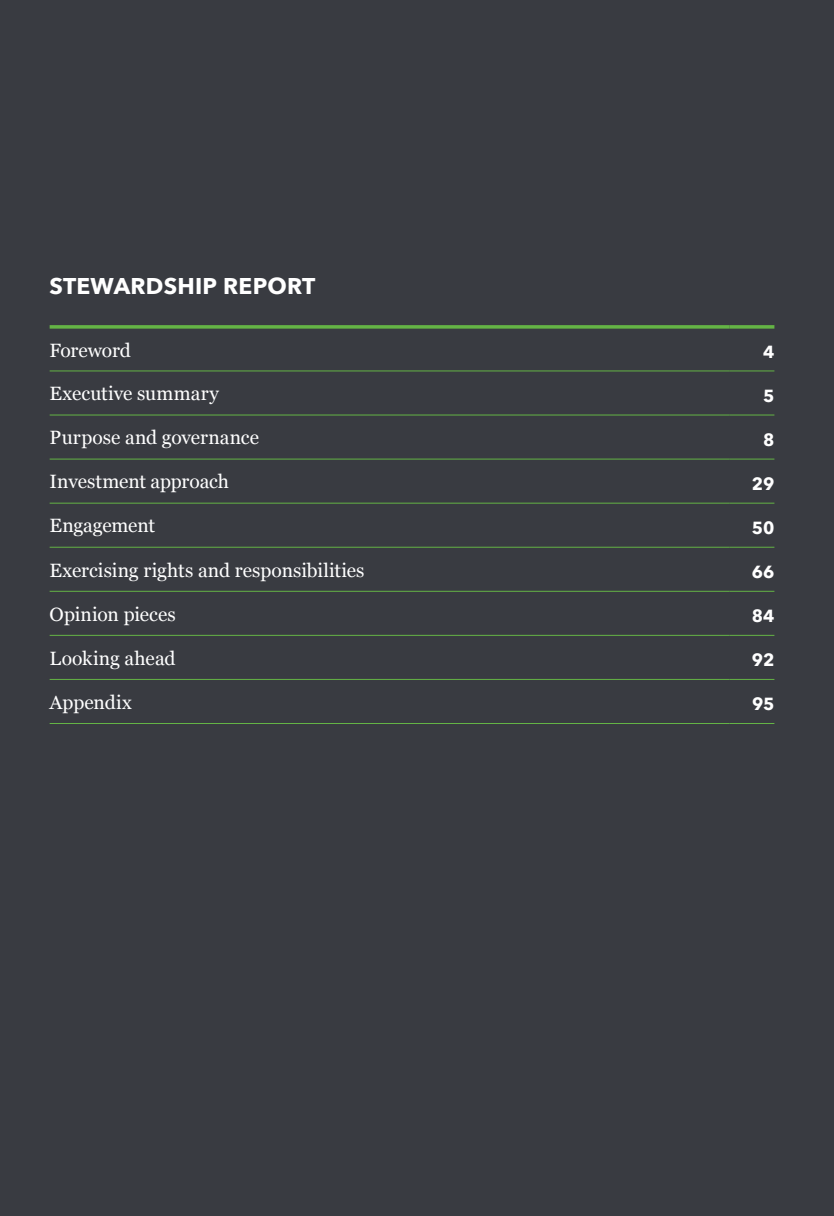
<style>
.page{position:relative;width:834px;height:1216px;background:#fff}
.page>*{position:absolute;margin:0;border:0;box-sizing:border-box;transform-origin:0 0}
.t1{font:700 22.75px "Avenir Next";letter-spacing:.01em;color:#fff}
.t2{font:19.25px "Georgia";color:#fff}
.t3{font:700 17.5px "Avenir Next";color:#fff}
</style>
<div class="page">
<div style="left:0;top:0;width:833px;height:1215px;background:#393b41"></div>
<hr style="left:50px;top:414px;width:679px;height:1px;background:#64b445">
<hr style="left:50px;top:458px;width:679px;height:1px;background:#64b445">
<hr style="left:50px;top:502px;width:679px;height:1px;background:#64b445">
<hr style="left:50px;top:546px;width:679px;height:1px;background:#64b445">
<hr style="left:50px;top:591px;width:679px;height:1px;background:#64b445">
<hr style="left:50px;top:635px;width:679px;height:1px;background:#64b445">
<hr style="left:50px;top:679px;width:679px;height:1px;background:#64b445">
<hr style="left:50px;top:723px;width:679px;height:1px;background:#64b445">
<hr style="left:729px;top:414px;width:45px;height:1px;background:#64b445">
<hr style="left:729px;top:458px;width:45px;height:1px;background:#64b445">
<hr style="left:729px;top:502px;width:45px;height:1px;background:#64b445">
<hr style="left:729px;top:546px;width:45px;height:1px;background:#64b445">
<hr style="left:729px;top:591px;width:45px;height:1px;background:#64b445">
<hr style="left:729px;top:635px;width:45px;height:1px;background:#64b445">
<hr style="left:729px;top:679px;width:45px;height:1px;background:#64b445">
<hr style="left:729px;top:723px;width:45px;height:1px;background:#64b445">
<hr style="left:50px;top:325px;width:679px;height:3px;background:#64b445">
<hr style="left:729px;top:325px;width:45px;height:3px;background:#64b445">
<hr style="left:50px;top:370px;width:679px;height:1px;background:#64b445">
<hr style="left:729px;top:370px;width:45px;height:1px;background:#64b445">
<p class="t1" style="left:50px;top:266px;width:267px">STEWARDSHIP REPORT</p>
<p class="t2" style="left:50px;top:336px;width:83px">Foreword</p>
<p class="t3" style="left:763px;top:337px;width:13px">4</p>
<p class="t2" style="left:50px;top:379px;width:171px">Executive summary</p>
<p class="t3" style="left:763px;top:380px;width:13px">5</p>
<p class="t2" style="left:50px;top:423px;width:211px">Purpose and governance</p>
<p class="t3" style="left:763px;top:424px;width:13px">8</p>
<p class="t2" style="left:50px;top:467px;width:181px">Investment approach</p>
<p class="t3" style="left:751px;top:468px;width:24px">29</p>
<p class="t2" style="left:50px;top:511px;width:107px">Engagement</p>
<p class="t3" style="left:751px;top:512px;width:24px">50</p>
<p class="t2" style="left:50px;top:556px;width:316px">Exercising rights and responsibilities</p>
<p class="t3" style="left:751px;top:556px;width:24px">66</p>
<p class="t2" style="left:50px;top:600px;width:128px">Opinion pieces</p>
<p class="t3" style="left:751px;top:600px;width:24px">84</p>
<p class="t2" style="left:50px;top:644px;width:127px">Looking ahead</p>
<p class="t3" style="left:751px;top:645px;width:24px">92</p>
<p class="t2" style="left:50px;top:688px;width:84px">Appendix</p>
<p class="t3" style="left:752px;top:689px;width:24px">95</p>
</div>
